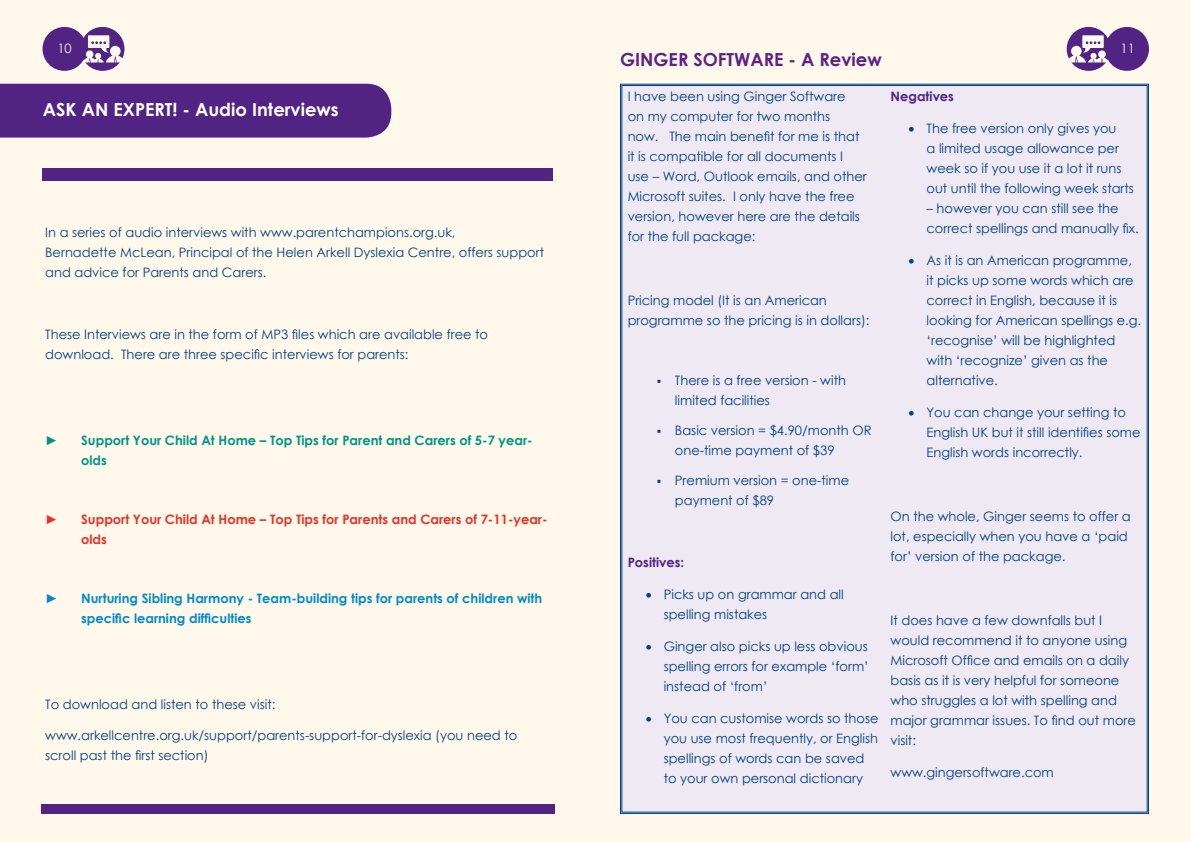
<style>
.page{position:relative;width:1191px;height:842px;background:#fff8eb}
.page>*{position:absolute;margin:0;border:0;box-sizing:border-box;transform-origin:0 0}
.t1{font:700 18px "Century Gothic";color:#fff}
.t2{font:700 18px "Century Gothic";color:#5d2282}
.t3{font:13px/20px "Century Gothic";color:#00407f}
.t4{font:700 13px/20px "Century Gothic";color:#008acb}
.t5{font:700 13px/20px "Century Gothic";color:#e63227}
.t6{font:700 13px/20px "Century Gothic";color:#009485}
.t7{font:700 13px "Century Gothic";color:#512383}
.t8{font:13px "Century Gothic";color:#fffaed}
.t9{font:13px "Century Gothic";color:#009485}
.t10{font:13px "Century Gothic";color:#e63227}
</style>
<div class="page">
<div style="left:1105px;top:27px;width:44px;height:44px;background:#512383;border-radius:50%"></div>
<div style="left:43px;top:27px;width:43px;height:44px;background:#512383;border-radius:50%"></div>
<div style="left:81px;top:27px;width:43px;height:44px;background:#512383;border-radius:50%"></div>
<svg style="left:83px;top:35px;width:42px;height:27px"></svg>
<svg style="left:1066px;top:27px;width:44px;height:44px"></svg>
<svg style="left:1066px;top:35px;width:43px;height:27px"></svg>
<div style="left:0;top:84px;width:391px;height:54px;background:#512383"></div>
<div style="left:41px;top:804px;width:513px;height:10px;background:#512383"></div>
<div style="left:43px;top:168px;width:510px;height:12px;background:#512383"></div>
<div style="left:620px;top:83px;width:529px;height:731px;background:#eee9f3"></div>
<p class="t8" style="left:57px;top:39px;width:16px">10</p>
<p class="t8" style="left:1120px;top:39px;width:16px">11</p>
<h1 class="t2" style="left:620px;top:46px;width:263px">GINGER SOFTWARE - A Review</h1>
<h1 class="t1" style="left:43px;top:96px;width:297px">ASK AN EXPERT! - Audio Interviews</h1>
<p class="t3" style="left:627px;top:86px;width:240px">I have been using Ginger Software<br>on my computer for two months<br>now. The main benefit for me is that it is compatible for all documents I use – Word, Outlook emails, and other Microsoft suites. I only have the free version, however here are the details for the full package:</p>
<p class="t3" style="left:45px;top:222px;width:500px">In a series of audio interviews with www.parentchampions.org.uk,<br>Bernadette McLean, Principal of the Helen Arkell Dyslexia Centre, offers support and advice for Parents and Carers.</p>
<p class="t3" style="left:45px;top:324px;width:444px">These Interviews are in the form of MP3 files which are available free to download. There are three specific interviews for parents:</p>
<p class="t9" style="left:45px;top:432px;width:14px">►</p>
<p class="t6" style="left:81px;top:430px;width:453px">Support Your Child At Home – Top Tips for Parent and Carers of 5-7 year&shy;olds</p>
<p class="t10" style="left:45px;top:510px;width:14px">►</p>
<p class="t5" style="left:81px;top:509px;width:468px">Support Your Child At Home – Top Tips for Parents and Carers of 7-11-year&shy;olds</p>
<p class="t4" style="left:45px;top:587px;width:14px">►</p>
<p class="t4" style="left:81px;top:587px;width:462px">Nurturing Sibling Harmony - Team-building tips for parents of children with specific learning difficulties</p>
<p class="t3" style="left:45px;top:694px;width:232px">To download and listen to these visit:</p>
<p class="t3" style="left:45px;top:725px;width:474px">www.arkellcentre.org.uk/support/parents-support-for-dyslexia (you need to scroll past the first section)</p>
<p class="t3" style="left:627px;top:290px;width:243px">Pricing model (It is an American programme so the pricing is in dollars):</p>
<p class="t3" style="left:675px;top:370px;width:173px;text-indent:-18px">▪ There is a free version - with limited facilities</p>
<p class="t3" style="left:675px;top:420px;width:198px;text-indent:-18px">▪ Basic version = $4.90/month OR one-time payment of $39</p>
<p class="t3" style="left:675px;top:470px;width:176px;text-indent:-18px">▪ Premium version = one-time payment of $89</p>
<p class="t7" style="left:627px;top:553px;width:58px">Positives:</p>
<p class="t3" style="left:663px;top:584px;width:182px;text-indent:-18px">• Picks up on grammar and all spelling mistakes</p>
<p class="t3" style="left:663px;top:636px;width:207px;text-align:justify;text-indent:-18px">• Ginger also picks up less obvious spelling errors for example ‘form’ instead of ‘from’</p>
<p class="t3" style="left:663px;top:708px;width:216px;text-indent:-18px">• You can customise words so those you use most frequently, or English spellings of words can be saved to your own personal dictionary</p>
<p class="t7" style="left:890px;top:86px;width:65px">Negatives</p>
<p class="t3" style="left:926px;top:118px;width:209px;text-indent:-18px">• The free version only gives you<br>a limited usage allowance per week so if you use it a lot it runs out until the following week starts</p>
<p class="t3" style="left:926px;top:198px;width:214px">– however you can still see the correct spellings and manually fix.</p>
<p class="t3" style="left:926px;top:250px;width:216px;text-indent:-18px">• As it is an American programme, it picks up some words which are correct in English, because it is looking for American spellings e.g. ‘recognise’ will be highlighted with ‘recognize’ given as the alternative.</p>
<p class="t3" style="left:926px;top:402px;width:215px;text-indent:-18px">• You can change your setting to<br>English UK but it still identifies some<br>English words incorrectly.</p>
<p class="t3" style="left:890px;top:506px;width:242px">On the whole, Ginger seems to offer a lot, especially when you have a ‘paid for’ version of the package.</p>
<p class="t3" style="left:890px;top:610px;width:247px">It does have a few downfalls but I would recommend it to anyone using<br>Microsoft Office and emails on a daily basis as it is very helpful for someone who struggles a lot with spelling and major grammar issues. To find out more visit:</p>
<p class="t3" style="left:890px;top:762px;width:165px">www.gingersoftware.com</p>
</div>
